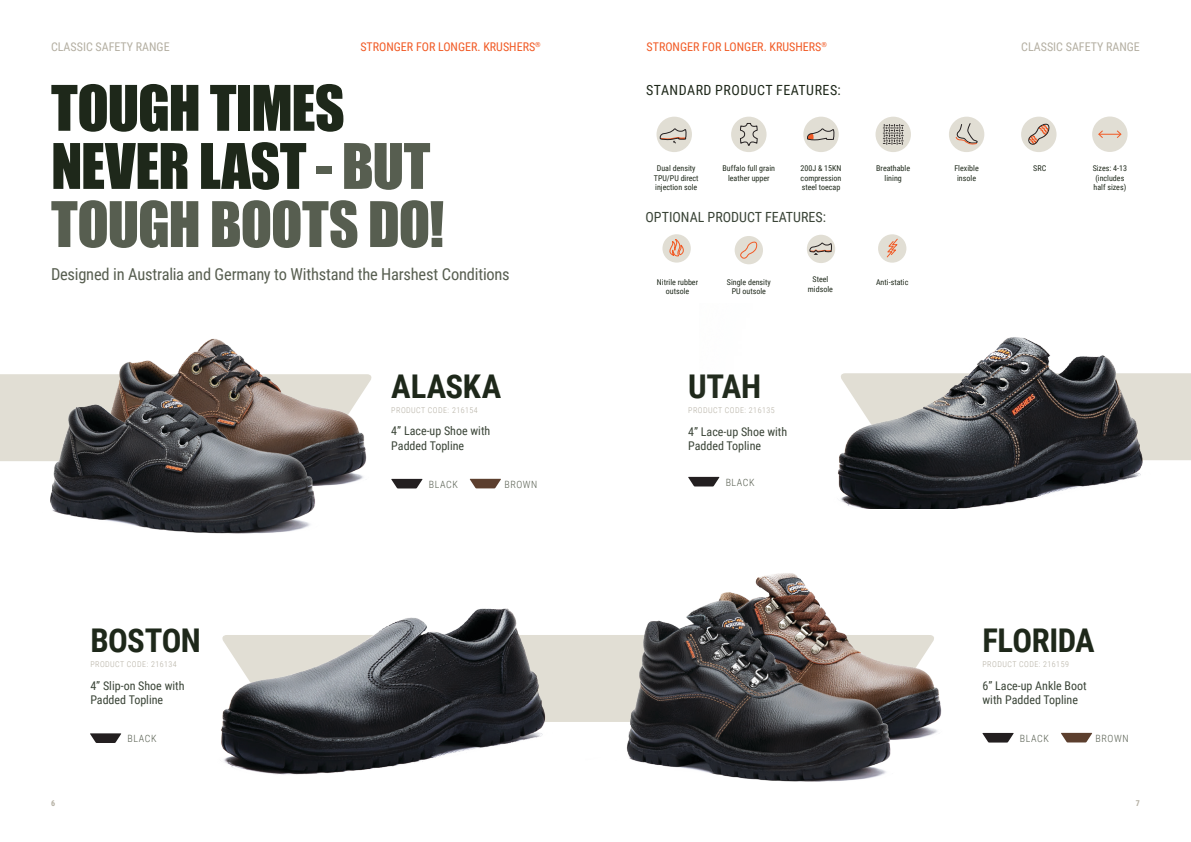
<style>
.page{position:relative;width:1191px;height:842px;background:#fff}
.page>*{position:absolute;margin:0;border:0;box-sizing:border-box;transform-origin:0 0}
.KRUSHERS_subhead_24p{font:58px/58.1px "Impact";letter-spacing:-.02em;color:#1e281a}
.KRUSHERS_subhead{font:700 32.7px "Roboto Condensed";letter-spacing:-.015em;color:#1e281a}
.KRUSHERS_subhead_24p-2{font:16.4px "Roboto Condensed";letter-spacing:-.015em;color:#575e50}
.KRUSHERS_Body{font:14px "Roboto Condensed";letter-spacing:.035em;color:#1e281a}
.KRUSHERS_Body-2{font:14px "Roboto Condensed";color:#3a4437}
.KRUSHERS_Body-3{font:12px/14.4px "Roboto Condensed";color:#3a4437}
.KRUSHERS_Body-4{font:12px "Roboto Condensed";color:#f15a25}
.KRUSHERS_Body-5{font:12px "Roboto Condensed";color:#b4afa2}
.KRUSHERS_caption{font:300 10px "Roboto Condensed";letter-spacing:.06em;color:#575e50}
.KRUSHERS_Body-6{font:8px/9.6px "Roboto Condensed";color:#1e281a;text-align:center}
.KRUSHERS_caption-2{font:300 8px "Roboto Condensed";letter-spacing:.06em;color:#b4afa2}
.t1{font:700 8px "Roboto Condensed";color:#b4afa2}
.KRUSHERS_Body-7{font:7px "Roboto Condensed";color:#f15a25}
.s1{color:#575e50}
</style>
<div class="page">
<img style="left:0;top:338px;width:400px;height:196px">
<img style="left:221px;top:608px;width:305px;height:167px">
<img style="left:526px;top:573px;width:475px;height:209px">
<svg style="left:391px;top:479px;width:31px;height:9px"></svg>
<svg style="left:470px;top:479px;width:31px;height:9px"></svg>
<svg style="left:982px;top:733px;width:31px;height:9px"></svg>
<svg style="left:1061px;top:733px;width:31px;height:9px"></svg>
<svg style="left:688px;top:477px;width:11px;height:9px"></svg>
<svg style="left:90px;top:733px;width:31px;height:10px"></svg>
<img style="left:699px;top:337px;width:492px;height:171px">
<div style="left:656px;top:117px;width:36px;height:35px;background:#e1ded4;border-radius:50%"></div>
<div style="left:731px;top:117px;width:35px;height:35px;background:#e1ded4;border-radius:50%"></div>
<div style="left:803px;top:117px;width:35px;height:35px;background:#e1ded4;border-radius:50%"></div>
<div style="left:875px;top:117px;width:36px;height:35px;background:#e1ded4;border-radius:50%"></div>
<div style="left:949px;top:117px;width:35px;height:35px;background:#e1ded4;border-radius:50%"></div>
<div style="left:1021px;top:117px;width:35px;height:35px;background:#e1ded4;border-radius:50%"></div>
<svg style="left:659px;top:128px;width:27px;height:16px"></svg>
<svg style="left:740px;top:123px;width:18px;height:23px"></svg>
<svg style="left:883px;top:124px;width:20px;height:21px"></svg>
<svg style="left:807px;top:128px;width:27px;height:13px"></svg>
<svg style="left:955px;top:123px;width:23px;height:22px"></svg>
<svg style="left:1022px;top:122px;width:28px;height:27px"></svg>
<div style="left:734px;top:236px;width:29px;height:28px;background:#e1ded4;border-radius:50%"></div>
<svg style="left:740px;top:241px;width:17px;height:18px"></svg>
<div style="left:878px;top:234px;width:28px;height:29px;background:#e1ded4;border-radius:50%"></div>
<svg style="left:886px;top:238px;width:12px;height:20px"></svg>
<div style="left:1092px;top:117px;width:35px;height:35px;background:#e1ded4;border-radius:50%"></div>
<svg style="left:1098px;top:130px;width:24px;height:8px"></svg>
<div style="left:662px;top:234px;width:29px;height:29px;background:#e1ded4;border-radius:50%"></div>
<svg style="left:669px;top:239px;width:15px;height:18px"></svg>
<div style="left:807px;top:235px;width:28px;height:28px;background:#e1ded4;border-radius:50%"></div>
<svg style="left:809px;top:242px;width:23px;height:13px"></svg>
<p class="KRUSHERS_Body-7" style="left:535px;top:40px;width:7px">®</p>
<p class="KRUSHERS_Body-4" style="left:646px;top:38px;width:182px">STRONGER FOR LONGER. KRUSHERS<sup>®</sup></p>
<p class="KRUSHERS_Body-5" style="left:51px;top:38px;width:120px">CLASSIC SAFETY RANGE</p>
<p class="KRUSHERS_Body-4" style="left:360px;top:38px;width:176px">STRONGER FOR LONGER. KRUSHERS</p>
<p class="KRUSHERS_Body-5" style="left:1021px;top:38px;width:120px">CLASSIC SAFETY RANGE</p>
<p class="KRUSHERS_subhead_24p" style="left:51px;top:77px;width:395px">TOUGH TIMES<br>NEVER LAST <span class="s1">- BUT<br>TOUGH BOOTS DO!</span></p>
<p class="KRUSHERS_subhead_24p-2" style="left:51px;top:262px;width:460px">Designed in Australia and Germany to Withstand the Harshest Conditions</p>
<p class="KRUSHERS_Body" style="left:646px;top:81px;width:196px">STANDARD PRODUCT FEATURES:</p>
<p class="KRUSHERS_Body-6" style="left:654px;top:163px;width:46px">Dual density<br>TPU/PU direct injection sole</p>
<p class="KRUSHERS_Body-6" style="left:722px;top:163px;width:54px">Buffalo full grain leather upper</p>
<p class="KRUSHERS_Body-6" style="left:800px;top:163px;width:42px;text-align:justify">200J &amp; 15KN compression steel toecap</p>
<p class="KRUSHERS_Body-6" style="left:876px;top:163px;width:35px">Breathable</p>
<p class="KRUSHERS_Body-6" style="left:884px;top:173px;width:19px">lining</p>
<p class="KRUSHERS_Body-2" style="left:645px;top:207px;width:182px">OPTIONAL PRODUCT FEATURES:</p>
<p class="KRUSHERS_Body-6" style="left:657px;top:277px;width:43px">Nitrile rubber outsole</p>
<p class="KRUSHERS_Body-6" style="left:812px;top:274px;width:17px">Steel</p>
<p class="KRUSHERS_Body-6" style="left:727px;top:277px;width:45px">Single density</p>
<p class="KRUSHERS_Body-6" style="left:876px;top:277px;width:34px">Anti-static</p>
<p class="KRUSHERS_Body-6" style="left:731px;top:286px;width:36px">PU outsole</p>
<p class="KRUSHERS_Body-6" style="left:808px;top:284px;width:27px">midsole</p>
<p class="KRUSHERS_subhead" style="left:391px;top:363px;width:111px">ALASKA</p>
<p class="KRUSHERS_subhead" style="left:688px;top:363px;width:74px">UTAH</p>
<p class="KRUSHERS_caption-2" style="left:391px;top:404px;width:88px">PRODUCT CODE: 216154</p>
<p class="KRUSHERS_caption-2" style="left:688px;top:405px;width:88px">PRODUCT CODE: 216135</p>
<p class="KRUSHERS_Body-3" style="left:391px;top:423px;width:101px">4” Lace-up Shoe with<br>Padded Topline</p>
<p class="KRUSHERS_Body-3" style="left:688px;top:424px;width:101px">4” Lace-up Shoe with<br>Padded Topline</p>
<p class="KRUSHERS_caption" style="left:429px;top:477px;width:31px">BLACK</p>
<p class="KRUSHERS_caption" style="left:504px;top:477px;width:35px">BROWN</p>
<p class="KRUSHERS_caption" style="left:725px;top:475px;width:31px">BLACK</p>
<p class="KRUSHERS_Body-6" style="left:954px;top:163px;width:26px">Flexible</p>
<p class="KRUSHERS_Body-6" style="left:957px;top:173px;width:20px">insole</p>
<p class="KRUSHERS_Body-6" style="left:1033px;top:163px;width:14px">SRC</p>
<p class="KRUSHERS_Body-6" style="left:1092px;top:163px;width:36px;text-align:left">Sizes: 4-13 (includes half sizes)</p>
<p class="KRUSHERS_subhead" style="left:90px;top:617px;width:112px">BOSTON</p>
<p class="KRUSHERS_subhead" style="left:982px;top:617px;width:114px">FLORIDA</p>
<p class="KRUSHERS_caption-2" style="left:90px;top:659px;width:88px">PRODUCT CODE: 216134</p>
<p class="KRUSHERS_caption-2" style="left:982px;top:658px;width:88px">PRODUCT CODE: 216159</p>
<p class="KRUSHERS_Body-3" style="left:90px;top:678px;width:96px">4” Slip-on Shoe with<br>Padded Topline</p>
<p class="KRUSHERS_caption" style="left:127px;top:731px;width:31px">BLACK</p>
<p class="KRUSHERS_Body-3" style="left:982px;top:678px;width:106px">6” Lace-up Ankle Boot with Padded Topline</p>
<p class="KRUSHERS_caption" style="left:1020px;top:731px;width:31px">BLACK</p>
<p class="KRUSHERS_caption" style="left:1095px;top:731px;width:35px">BROWN</p>
<p class="t1" style="left:51px;top:798px;width:6px">6</p>
<p class="t1" style="left:1135px;top:798px;width:6px">7</p>
</div>
